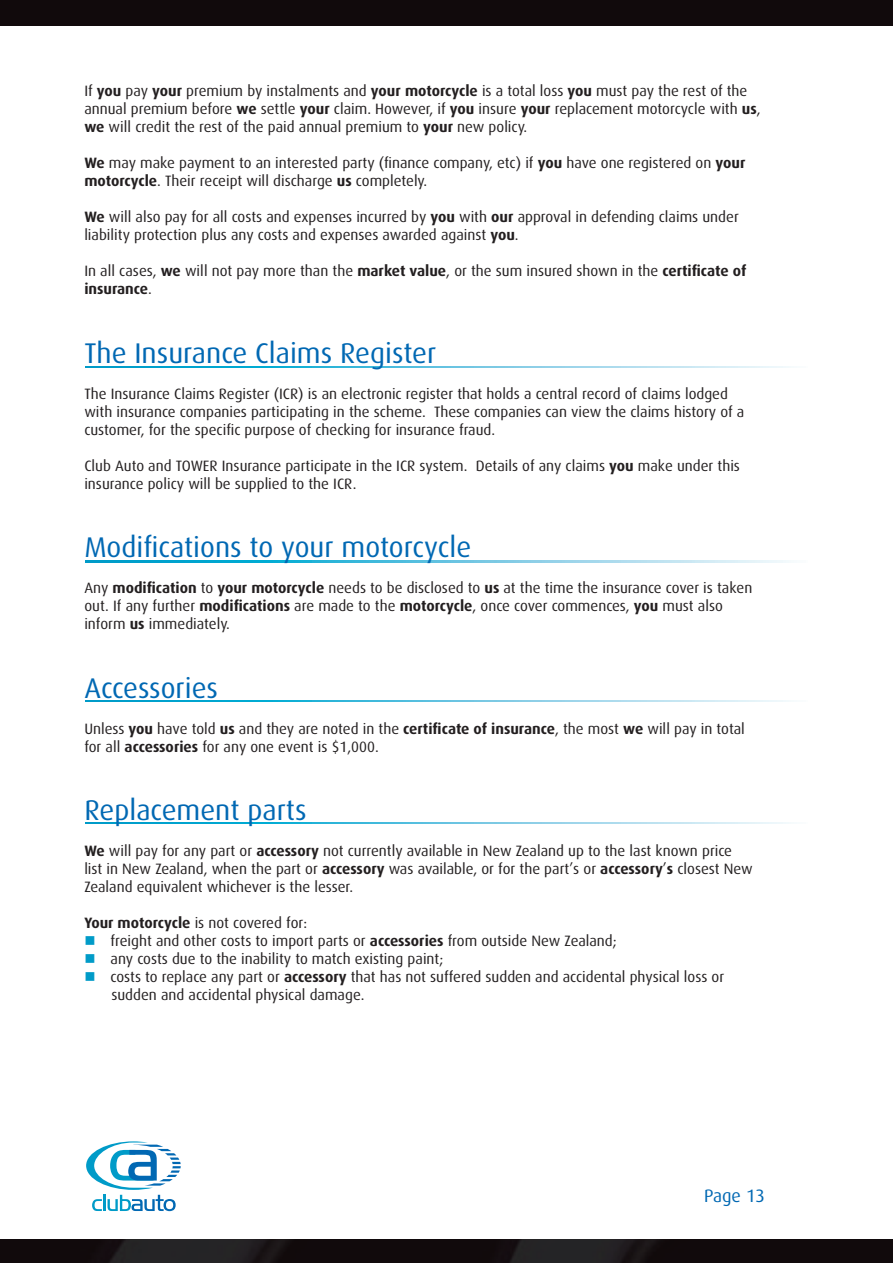
<style>
.page{position:relative;width:893px;height:1263px;background:#110a0c}
.page>*{position:absolute;margin:0;border:0;box-sizing:border-box;transform-origin:0 0}
.t1{font:28.5px "Dax";color:#0168b3}
.t2{font:18px "Dax";color:#0168b3}
.t3{font:15px/18px "Dax";color:#231f20}
.s1{font-weight:700}
.s2{color:#009bc8}
</style>
<div class="page">
<img style="left:0;top:1238px;width:893px;height:25px">
<div style="left:0;top:26px;width:893px;height:1212px;background:#fff"></div>
<svg style="left:86px;top:1141px;width:95px;height:71px"></svg>
<svg style="left:85px;top:561px;width:704px;height:1px"></svg>
<svg style="left:85px;top:700px;width:704px;height:1px"></svg>
<svg style="left:85px;top:822px;width:704px;height:1px"></svg>
<svg style="left:85px;top:366px;width:704px;height:1px"></svg>
<p class="t3" style="left:84px;top:82px;width:678px">If <span class="s1">you</span> pay <span class="s1">your</span> premium by instalments and <span class="s1">your motorcycle</span> is a total loss <span class="s1">you</span> must pay the rest of the annual premium before <span class="s1">we</span> settle <span class="s1">your</span> claim. However, if <span class="s1">you</span> insure <span class="s1">your</span> replacement motorcycle with <span class="s1">us</span>, <span class="s1">we</span> will credit the rest of the paid annual premium to <span class="s1">your</span> new policy.</p>
<p class="t3" style="left:84px;top:154px;width:663px"><span class="s1">We</span> may make payment to an interested party (finance company, etc) if <span class="s1">you</span> have one registered on <span class="s1">your motorcycle</span>. Their receipt will discharge <span class="s1">us</span> completely.</p>
<p class="t3" style="left:84px;top:208px;width:656px"><span class="s1">We</span> will also pay for all costs and expenses incurred by <span class="s1">you</span> with <span class="s1">our</span> approval in defending claims under liability protection plus any costs and expenses awarded against <span class="s1">you</span>.</p>
<p class="t3" style="left:84px;top:262px;width:663px">In all cases, <span class="s1">we</span> will not pay more than the <span class="s1">market value</span>, or the sum insured shown in the <span class="s1">certificate of insurance</span>.</p>
<p class="t1" style="left:84px;top:336px;width:353px">The Insurance Claims Register</p>
<p class="t3" style="left:84px;top:385px;width:661px">The Insurance Claims Register (ICR) is an electronic register that holds a central record of claims lodged with insurance companies participating in the scheme. These companies can view the claims history of a customer, for the specific purpose of checking for insurance fraud.</p>
<p class="t3" style="left:84px;top:457px;width:657px">Club Auto and TOWER Insurance participate in the ICR system. Details of any claims <span class="s1">you</span> make under this insurance policy will be supplied to the ICR.</p>
<p class="t1" style="left:84px;top:531px;width:389px">Modifications to your motorcycle</p>
<p class="t3" style="left:84px;top:579px;width:669px">Any <span class="s1">modification</span> to <span class="s1">your motorcycle</span> needs to be disclosed to <span class="s1">us</span> at the time the insurance cover is taken out. If any further <span class="s1">modifications</span> are made to the <span class="s1">motorcycle</span>, once cover commences, <span class="s1">you</span> must also inform <span class="s1">us</span> immediately.</p>
<p class="t1" style="left:84px;top:671px;width:135px">Accessories</p>
<p class="t3" style="left:84px;top:719px;width:662px">Unless <span class="s1">you</span> have told <span class="s1">us</span> and they are noted in the <span class="s1">certificate of insurance</span>, the most <span class="s1">we</span> will pay in total for all <span class="s1">accessories</span> for any one event is $1,000.</p>
<p class="t1" style="left:84px;top:794px;width:224px">Replacement parts</p>
<p class="t3" style="left:84px;top:842px;width:670px"><span class="s1">We</span> will pay for any part or <span class="s1">accessory</span> not currently available in New Zealand up to the last known price list in New Zealand, when the part or <span class="s1">accessory</span> was available, or for the part’s or <span class="s1">accessory</span>’<span class="s1">s</span> closest New<br>Zealand equivalent whichever is the lesser.</p>
<p class="t3" style="left:84px;top:914px;width:224px"><span class="s1">Your motorcycle</span> is not covered for:</p>
<p class="t3" style="left:84px;top:932px;width:534px"><span class="s2">■</span> freight and other costs to import parts or <span class="s1">accessories</span> from outside New Zealand;</p>
<p class="t3" style="left:84px;top:950px;width:360px"><span class="s2">■</span> any costs due to the inability to match existing paint;</p>
<p class="t3" style="left:111px;top:968px;width:614px;text-indent:-27px"><span class="s2">■</span> costs to replace any part or <span class="s1">accessory</span> that has not suffered sudden and accidental physical loss or sudden and accidental physical damage.</p>
<p class="t2" style="left:704px;top:1185px;width:62px">Page 13</p>
</div>
